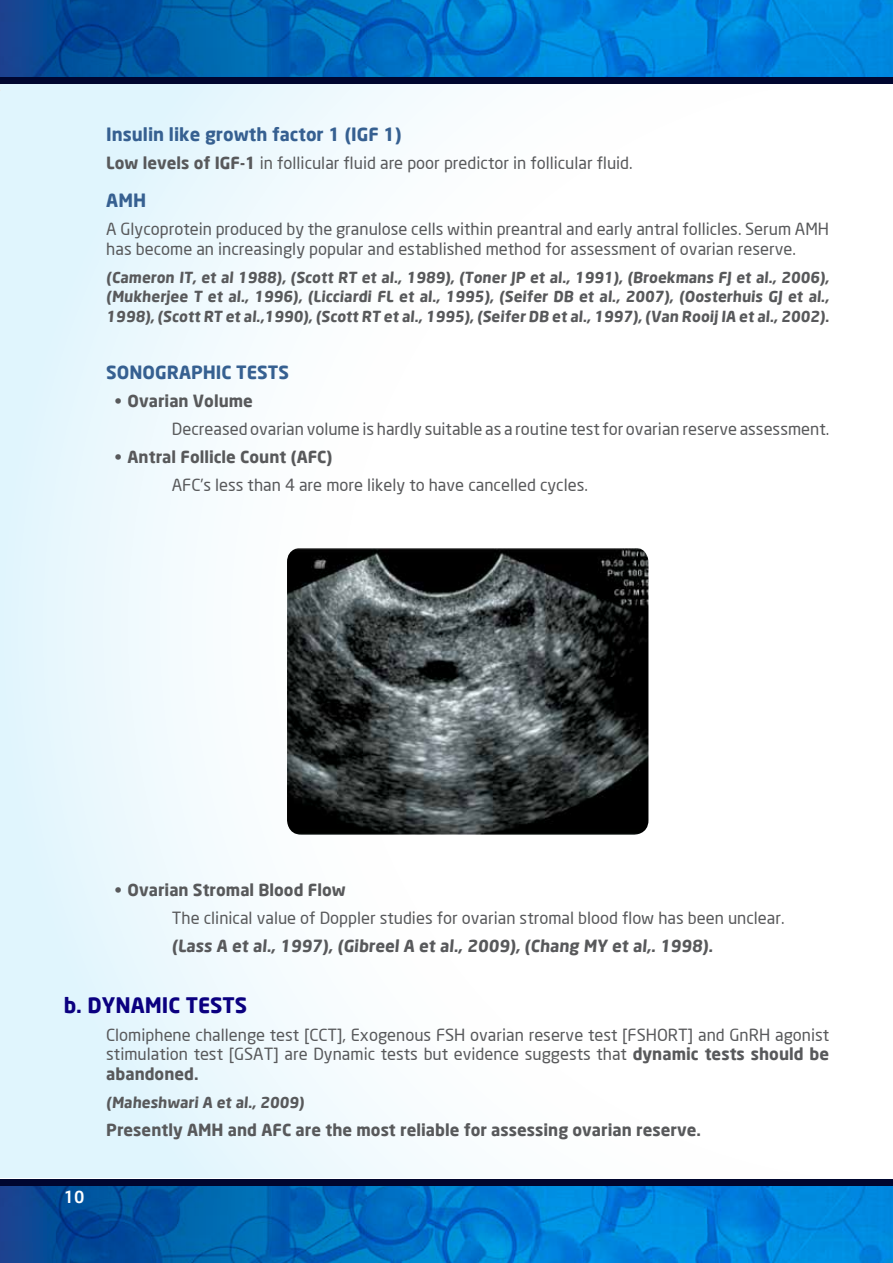
<style>
.page{position:relative;width:893px;height:1263px;background:#fff}
.page>*{position:absolute;margin:0;border:0;box-sizing:border-box;transform-origin:0 0}
.t1{font:700 21px "Neo Sans";color:#0b0080}
.t2{font:700 18px "Neo Sans";color:#366091}
.t3{font:16.5px/19.5px "Neo Sans";color:#58595b}
.t4{font:700 16.5px "Neo Sans";color:#58595b}
.t5{font:500 16.5px "Neo Sans";color:#fff}
.t6{font:700 15px/19.5px "Neo Sans";color:#58595b;text-align:justify}
.s1{font-weight:700}
</style>
<div class="page">
<img style="left:0;top:1186px;width:893px;height:77px">
<div style="left:0;top:79px;width:893px;height:1099px;background:linear-gradient(to right,#e8f7fd,#fff)"></div>
<div style="left:0;top:77px;width:893px;height:7px;background:#00062f"></div>
<div style="left:0;top:1179px;width:893px;height:7px;background:#00062f"></div>
<img style="left:0;top:0;width:893px;height:77px">
<img style="left:287px;top:547px;width:361px;height:288px">
<p class="t2" style="left:106px;top:123px;width:297px">Insulin like growth factor 1 (IGF 1)</p>
<p class="t3" style="left:106px;top:153px;width:528px"><span class="s1">Low levels of IGF-1</span> in follicular fluid are poor predictor in follicular fluid.</p>
<p class="t2" style="left:106px;top:189px;width:41px">AMH</p>
<p class="t3" style="left:106px;top:219px;width:724px">A Glycoprotein produced by the granulose cells within preantral and early antral follicles. Serum AMH has become an increasingly popular and established method for assessment of ovarian reserve.</p>
<p class="t6" style="left:106px;top:267px;width:726px">(Cameron IT, et al 1988), (Scott RT et al., 1989), (Toner JP et al., 1991), (Broekmans FJ et al., 2006), (Mukherjee T et al., 1996), (Licciardi FL et al., 1995), (Seifer DB et al., 2007), (Oosterhuis GJ et al., 1998), (Scott RT et al.,1990), (Scott RT et al., 1995), (Seifer DB et al., 1997), (Van Rooij IA et al., 2002).</p>
<p class="t2" style="left:106px;top:361px;width:184px">SONOGRAPHIC TESTS</p>
<p class="t4" style="left:115px;top:391px;width:140px">• Ovarian Volume</p>
<p class="t3" style="left:172px;top:419px;width:659px">Decreased ovarian volume is hardly suitable as a routine test for ovarian reserve assessment.</p>
<p class="t4" style="left:115px;top:447px;width:219px">• Antral Follicle Count (AFC)</p>
<p class="t3" style="left:172px;top:475px;width:418px">AFC’s less than 4 are more likely to have cancelled cycles.</p>
<p class="t4" style="left:115px;top:879px;width:232px">• Ovarian Stromal Blood Flow</p>
<p class="t3" style="left:172px;top:908px;width:614px">The clinical value of Doppler studies for ovarian stromal blood flow has been unclear.</p>
<p class="t4" style="left:172px;top:935px;width:544px">(Lass A et al., 1997), (Gibreel A et al., 2009), (Chang MY et al,. 1998).</p>
<p class="t1" style="left:64px;top:991px;width:185px">b. DYNAMIC TESTS</p>
<p class="t3" style="left:106px;top:1024px;width:724px;text-align:justify">Clomiphene challenge test [CCT], Exogenous FSH ovarian reserve test [FSHORT] and GnRH agonist stimulation test [GSAT] are Dynamic tests but evidence suggests that <span class="s1">dynamic tests should be abandoned.</span></p>
<p class="t6" style="left:106px;top:1092px;width:201px">(Maheshwari A et al., 2009)</p>
<p class="t4" style="left:106px;top:1119px;width:596px">Presently AMH and AFC are the most reliable for assessing ovarian reserve.</p>
<p class="t5" style="left:64px;top:1187px;width:22px">10</p>
</div>
